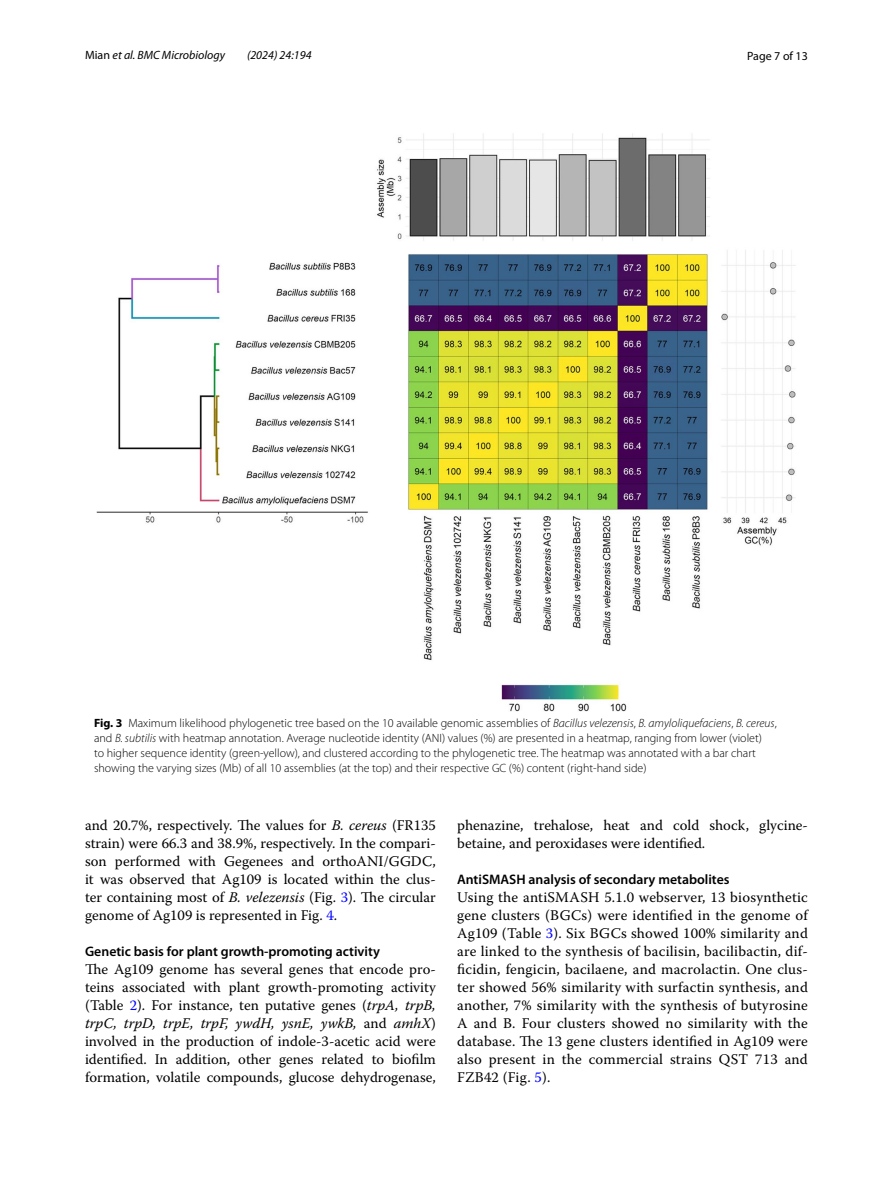
<style>
.page{position:relative;width:893px;height:1187px;background:#fff}
.page>*{position:absolute;margin:0;border:0;box-sizing:border-box;transform-origin:0 0}
.t1{font:14.7px/18px "Warnock Pro";color:#000;text-align:justify}
.t2{font:600 13.8px "Myriad Pro";color:#000}
.t3{font:300 12px/15px "Myriad Pro";color:#000}
.t4{font:italic 12px "Myriad Pro";color:#000}
.t5{font:12px "Myriad Pro";color:#000}
.s1{font-style:normal}
.s2{font-weight:700}
.s3{font-style:italic}
.s4{color:#00f}
</style>
<div class="page">
<img style="left:96px;top:134px;width:700px;height:577px">
<p class="t4" style="left:85px;top:48px;width:142px"><span class="s1">Mian</span> et al. BMC Microbiology</p>
<p class="t4" style="left:247px;top:48px;width:66px">(2024) 24:194</p>
<p class="t5" style="left:747px;top:48px;width:62px">Page 7 of 13</p>
<p class="t3" style="left:94px;top:715px;width:684px"><span class="s2">Fig. 3</span> Maximum likelihood phylogenetic tree based on the 10 available genomic assemblies of <span class="s3">Bacillus velezensis</span>, <span class="s3">B. amyloliquefaciens</span>, <span class="s3">B. cereus</span>, and <span class="s3">B. subtilis</span> with heatmap annotation. Average nucleotide identity (ANI) values (%) are presented in a heatmap, ranging from lower (violet)<br>to higher sequence identity (green-yellow), and clustered according to the phylogenetic tree. The heatmap was annotated with a bar chart showing the varying sizes (Mb) of all 10 assemblies (at the top) and their respective GC (%) content (right-hand side)</p>
<p class="t1" style="left:85px;top:816px;width:352px">and 20.7%, respectively. The values for <span class="s3">B. cereus</span> (FR135 strain) were 66.3 and 38.9%, respectively. In the compari&shy;son performed with Gegenees and orthoANI/GGDC, it was observed that Ag109 is located within the clus&shy;ter containing most of <span class="s3">B. velezensis</span> (Fig. <span class="s4">3</span>). The circular genome of Ag109 is represented in Fig. <span class="s4">4</span>.</p>
<p class="t2" style="left:85px;top:942px;width:296px">Genetic basis for plant growth‑promoting activity</p>
<p class="t1" style="left:85px;top:960px;width:352px">The Ag109 genome has several genes that encode pro&shy;teins associated with plant growth-promoting activity (Table <span class="s4">2</span>). For instance, ten putative genes (<span class="s3">trpA, trpB, trpC, trpD, trpE, trpF, ywdH, ysnE, ywkB,</span> and <span class="s3">amhX</span>) involved in the production of indole-3-acetic acid were identified. In addition, other genes related to biofilm formation, volatile compounds, glucose dehydrogenase,</p>
<p class="t1" style="left:457px;top:816px;width:352px">phenazine, trehalose, heat and cold shock, glycine&shy;betaine, and peroxidases were identified.</p>
<p class="t2" style="left:457px;top:870px;width:274px">AntiSMASH analysis of secondary metabolites</p>
<p class="t1" style="left:457px;top:888px;width:352px">Using the antiSMASH 5.1.0 webserver, 13 biosynthetic gene clusters (BGCs) were identified in the genome of Ag109 (Table <span class="s4">3</span>). Six BGCs showed 100% similarity and are linked to the synthesis of bacilisin, bacilibactin, dif&shy;ficidin, fengicin, bacilaene, and macrolactin. One clus&shy;ter showed 56% similarity with surfactin synthesis, and another, 7% similarity with the synthesis of butyrosine A and B. Four clusters showed no similarity with the database. The 13 gene clusters identified in Ag109 were also present in the commercial strains QST 713 and FZB42 (Fig. <span class="s4">5</span>).</p>
</div>
